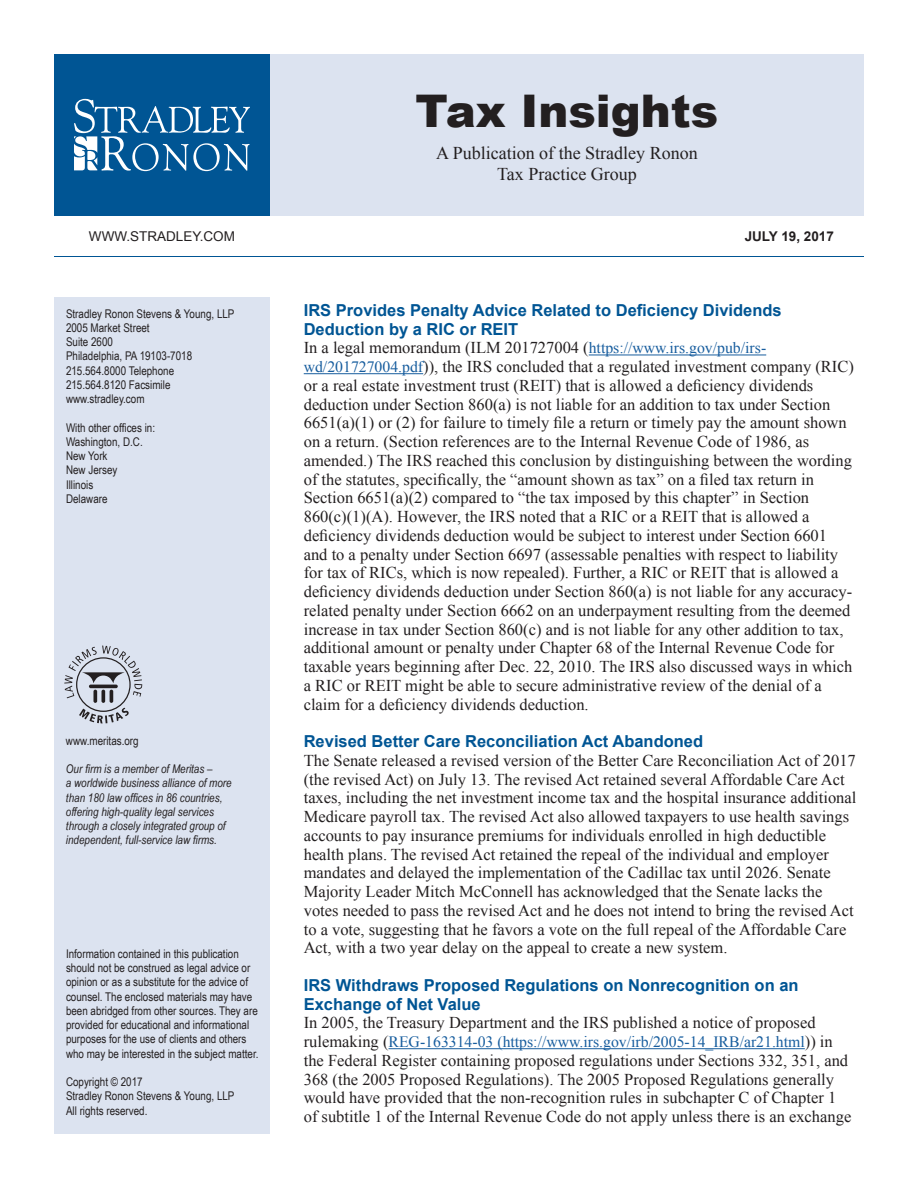
<style>
.page{position:relative;width:918px;height:1188px;background:#fff}
.page>*{position:absolute;margin:0;border:0;box-sizing:border-box;transform-origin:0 0}
.t1{font:900 45px "Arial";color:#231f20}
.t2{font:18px "Times New Roman";color:#231f20}
.t3{font:16.5px/18.8px "Times New Roman";color:#231f20}
.t4{font:700 16.5px/18.8px "Arial";color:#005594}
.t5{font:15.75px "Times New Roman";color:#175d9e}
.t6{font:13.5px "Arial";color:#231f20}
.t7{font:700 13.5px "Arial";color:#231f20}
.t8{font:12px/14.2px "Arial Narrow";color:#231f20}
.t9{font:italic 12px/14.2px "Arial Narrow";color:#231f20}
.s1{font-size:15.75px;color:#175d9e}
.s2{font-size:16.5px;color:#231f20}
</style>
<div class="page">
<div style="left:54px;top:54px;width:216px;height:162px;background:#005594"></div>
<svg style="left:74px;top:99px;width:176px;height:72px"></svg>
<div style="left:54px;top:297px;width:216px;height:837px;background:#dce3f0"></div>
<div style="left:270px;top:54px;width:594px;height:162px;background:#dce3f0"></div>
<hr style="left:54px;top:256px;width:810px;height:1px;background:#005594">
<hr style="left:589px;top:355px;width:177px;height:1px;background:#175d9e">
<hr style="left:304px;top:373px;width:119px;height:1px;background:#175d9e">
<hr style="left:389px;top:1048px;width:416px;height:1px;background:#175d9e">
<svg style="left:64px;top:646px;width:78px;height:78px"></svg>
<p class="t1" style="left:416px;top:78px;width:304px">Tax Insights</p>
<p class="t2" style="left:436px;top:140px;width:263px">A Publication of the Stradley Ronon</p>
<p class="t2" style="left:497px;top:161px;width:141px">Tax Practice Group</p>
<p class="t6" style="left:89px;top:227px;width:148px">WWW.STRADLEY.COM</p>
<p class="t7" style="left:745px;top:227px;width:91px">JULY 19, 2017</p>
<p class="t8" style="left:66px;top:306px;width:170px">Stradley Ronon Stevens &amp; Young, LLP</p>
<p class="t8" style="left:66px;top:320px;width:85px">2005 Market Street</p>
<p class="t8" style="left:66px;top:334px;width:49px">Suite 2600</p>
<p class="t8" style="left:66px;top:349px;width:128px">Philadelphia, PA 19103-7018</p>
<p class="t8" style="left:66px;top:363px;width:110px">215.564.8000 Telephone</p>
<p class="t8" style="left:66px;top:377px;width:106px">215.564.8120 Facsimile</p>
<p class="t8" style="left:66px;top:391px;width:80px">www.stradley.com</p>
<p class="t8" style="left:66px;top:420px;width:91px">With other offices in:</p>
<p class="t8" style="left:66px;top:434px;width:78px">Washington, D.C.</p>
<p class="t8" style="left:66px;top:448px;width:43px">New York</p>
<p class="t8" style="left:66px;top:463px;width:53px">New Jersey</p>
<p class="t8" style="left:66px;top:477px;width:29px">Illinois</p>
<p class="t8" style="left:66px;top:491px;width:43px">Delaware</p>
<p class="t8" style="left:66px;top:733px;width:74px">www.meritas.org</p>
<p class="t9" style="left:66px;top:761px;width:148px">Our firm is a member of Meritas –</p>
<p class="t9" style="left:66px;top:776px;width:167px">a worldwide business alliance of more</p>
<p class="t9" style="left:66px;top:790px;width:161px">than 180 law offices in 86 countries, offering high-quality legal services through a closely integrated group of independent, full-service law firms.</p>
<p class="t8" style="left:66px;top:946px;width:194px">Information contained in this publication should not be construed as legal advice or opinion or as a substitute for the advice of counsel. The enclosed materials may have been abridged from other sources. They are provided for educational and informational purposes for the use of clients and others who may be interested in the subject matter.</p>
<p class="t8" style="left:66px;top:1074px;width:78px">Copyright © 2017</p>
<p class="t8" style="left:66px;top:1089px;width:170px">Stradley Ronon Stevens &amp; Young, LLP</p>
<p class="t8" style="left:66px;top:1103px;width:83px">All rights reserved.</p>
<p class="t4" style="left:304px;top:301px;width:480px">IRS Provides Penalty Advice Related to Deficiency Dividends<br>Deduction by a RIC or REIT</p>
<p class="t3" style="left:304px;top:338px;width:552px">In a legal memorandum (ILM 201727004 (<span class="s1">https://www.irs.gov/pub/irs&shy;wd/201727004.pdf</span>)), the IRS concluded that a regulated investment company (RIC) or a real estate investment trust (REIT) that is allowed a deficiency dividends deduction under Section 860(a) is not liable for an addition to tax under Section 6651(a)(1) or (2) for failure to timely file a return or timely pay the amount shown on a return. (Section references are to the Internal Revenue Code of 1986, as amended.) The IRS reached this conclusion by distinguishing between the wording of the statutes, specifically, the “amount shown as tax” on a filed tax return in Section 6651(a)(2) compared to “the tax imposed by this chapter” in Section 860(c)(1)(A). However, the IRS noted that a RIC or a REIT that is allowed a deficiency dividends deduction would be subject to interest under Section 6601 and to a penalty under Section 6697 (assessable penalties with respect to liability for tax of RICs, which is now repealed). Further, a RIC or REIT that is allowed a deficiency dividends deduction under Section 860(a) is not liable for any accuracy&shy;related penalty under Section 6662 on an underpayment resulting from the deemed increase in tax under Section 860(c) and is not liable for any other addition to tax, additional amount or penalty under Chapter 68 of the Internal Revenue Code for taxable years beginning after Dec. 22, 2010. The IRS also discussed ways in which a RIC or REIT might be able to secure administrative review of the denial of a claim for a deficiency dividends deduction.</p>
<p class="t4" style="left:304px;top:732px;width:401px">Revised Better Care Reconciliation Act Abandoned</p>
<p class="t3" style="left:304px;top:751px;width:554px">The Senate released a revised version of the Better Care Reconciliation Act of 2017 (the revised Act) on July 13. The revised Act retained several Affordable Care Act taxes, including the net investment income tax and the hospital insurance additional Medicare payroll tax. The revised Act also allowed taxpayers to use health savings accounts to pay insurance premiums for individuals enrolled in high deductible health plans. The revised Act retained the repeal of the individual and employer mandates and delayed the implementation of the Cadillac tax until 2026. Senate Majority Leader Mitch McConnell has acknowledged that the Senate lacks the votes needed to pass the revised Act and he does not intend to bring the revised Act to a vote, suggesting that he favors a vote on the full repeal of the Affordable Care Act, with a two year delay on the appeal to create a new system.</p>
<p class="t4" style="left:304px;top:976px;width:496px">IRS Withdraws Proposed Regulations on Nonrecognition on an<br>Exchange of Net Value</p>
<p class="t3" style="left:304px;top:1013px;width:513px">In 2005, the Treasury Department and the IRS published a notice of proposed</p>
<p class="t5" style="left:304px;top:1031px;width:531px"><span class="s2">rulemaking (</span>REG-163314-03 (https://www.irs.gov/irb/2005-14_IRB/ar21.html<span class="s2">)) in</span></p>
<p class="t3" style="left:304px;top:1051px;width:549px">the Federal Register containing proposed regulations under Sections 332, 351, and 368 (the 2005 Proposed Regulations). The 2005 Proposed Regulations generally would have provided that the non-recognition rules in subchapter C of Chapter 1 of subtitle 1 of the Internal Revenue Code do not apply unless there is an exchange</p>
</div>
